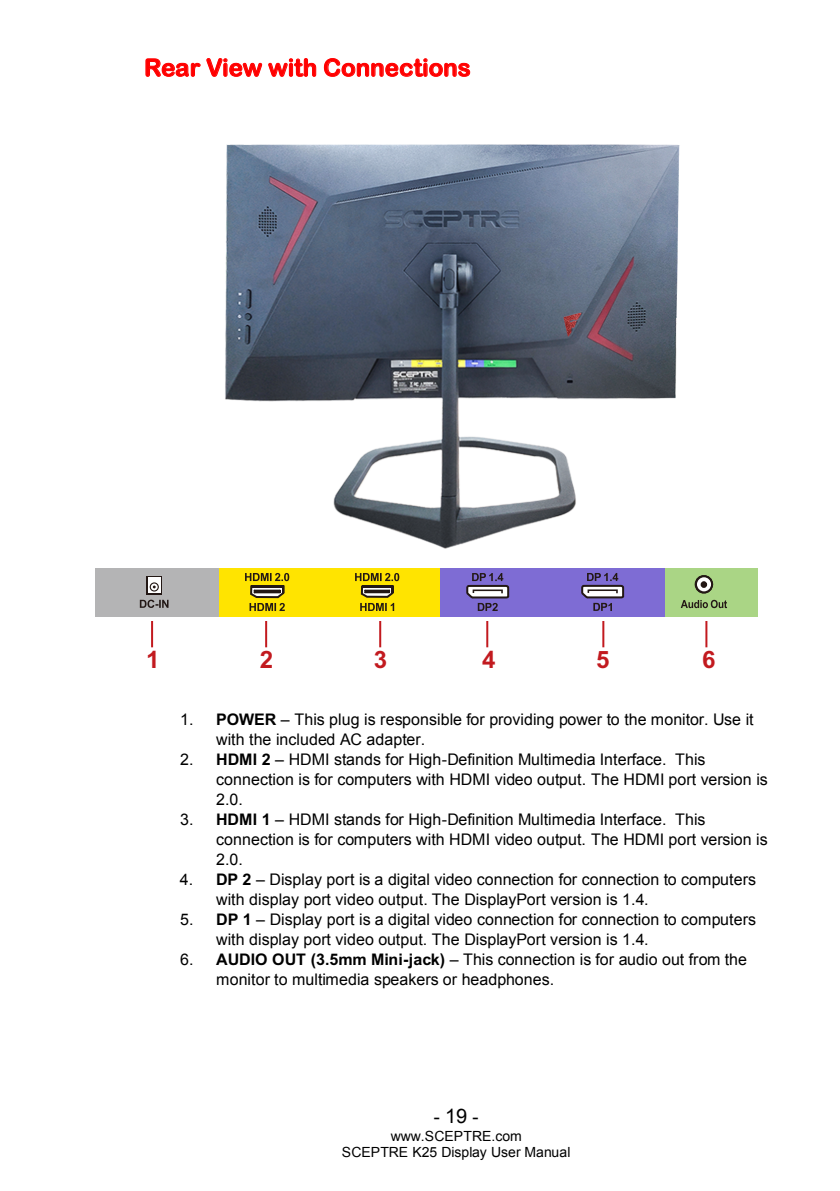
<style>
.page{position:relative;width:840px;height:1191px;background:#fff}
.page>*{position:absolute;margin:0;border:0;box-sizing:border-box;transform-origin:0 0}
.t1{font:24px "Arial Rounded MT Bold";color:#f00}
.t2{font:700 24px "Arial";color:#c21a1f}
.t3{font:20px "Times New Roman";color:#000}
.t4{font:16px/20px "Arial";color:#000}
.t5{font:14px/16px "Arial";color:#000;text-align:center}
.s1{font-weight:700}
.s2{font-family:"Arial"}
</style>
<div class="page">
<svg style="left:145px;top:58px;width:117px;height:19px"></svg>
<svg style="left:268px;top:58px;width:48px;height:19px"></svg>
<svg style="left:324px;top:58px;width:146px;height:19px"></svg>
<img style="left:225px;top:144px;width:455px;height:405px">
<div style="left:95px;top:568px;width:124px;height:49px;background:#b4b4b5"></div>
<div style="left:219px;top:568px;width:221px;height:49px;background:#ffe400"></div>
<div style="left:440px;top:568px;width:224px;height:49px;background:#7e6cd4"></div>
<div style="left:664px;top:568px;width:93px;height:49px;background:#aad585"></div>
<svg style="left:146px;top:576px;width:16px;height:19px"></svg>
<svg style="left:148px;top:578px;width:12px;height:15px"></svg>
<div style="left:150px;top:582px;width:9px;height:10px;border:1px solid #231815;border-radius:50%"></div>
<svg style="left:140px;top:600px;width:28px;height:8px"></svg>
<svg style="left:245px;top:573px;width:44px;height:38px"></svg>
<svg style="left:355px;top:573px;width:44px;height:38px"></svg>
<svg style="left:581px;top:573px;width:44px;height:38px"></svg>
<svg style="left:466px;top:573px;width:44px;height:38px"></svg>
<svg style="left:680px;top:575px;width:47px;height:33px"></svg>
<hr style="left:151px;top:621px;width:2px;height:26px;background:#c21a1f">
<hr style="left:265px;top:621px;width:2px;height:26px;background:#c21a1f">
<hr style="left:379px;top:621px;width:2px;height:26px;background:#c21a1f">
<hr style="left:486px;top:621px;width:2px;height:26px;background:#c21a1f">
<hr style="left:602px;top:621px;width:2px;height:26px;background:#c21a1f">
<hr style="left:705px;top:621px;width:2px;height:26px;background:#c21a1f">
<h1 class="t1" style="left:144px;top:53px;width:328px">Rear View with Connections</h1>
<h1 class="t2" style="left:146px;top:646px;width:15px">1</h1>
<h1 class="t2" style="left:260px;top:646px;width:15px">2</h1>
<h1 class="t2" style="left:374px;top:646px;width:15px">3</h1>
<h1 class="t2" style="left:482px;top:646px;width:15px">4</h1>
<h1 class="t2" style="left:596px;top:646px;width:15px">5</h1>
<h1 class="t2" style="left:702px;top:646px;width:15px">6</h1>
<p class="t4" style="left:180px;top:710px;width:575px">1. <span class="s1">POWER</span> – This plug is responsible for providing power to the monitor. Use it</p>
<p class="t4" style="left:216px;top:730px;width:211px">with the included AC adapter.</p>
<p class="t4" style="left:216px;top:750px;width:553px;text-indent:-36px">2. <span class="s1">HDMI 2</span> – HDMI stands for High-Definition Multimedia Interface. This connection is for computers with HDMI video output. The HDMI port version is<br>2.0.</p>
<p class="t4" style="left:216px;top:810px;width:553px;text-indent:-36px">3. <span class="s1">HDMI 1</span> – HDMI stands for High-Definition Multimedia Interface. This connection is for computers with HDMI video output. The HDMI port version is<br>2.0.</p>
<p class="t4" style="left:216px;top:870px;width:541px;text-indent:-36px">4. <span class="s1">DP 2</span> – Display port is a digital video connection for connection to computers with display port video output. The DisplayPort version is 1.4.</p>
<p class="t4" style="left:216px;top:910px;width:541px;text-indent:-36px">5. <span class="s1">DP 1</span> – Display port is a digital video connection for connection to computers with display port video output. The DisplayPort version is 1.4.</p>
<p class="t4" style="left:216px;top:950px;width:532px;text-indent:-36px">6. <span class="s1">AUDIO OUT (3.5mm Mini-jack)</span> – This connection is for audio out from the monitor to multimedia speakers or headphones.</p>
<p class="t3" style="left:433px;top:1103px;width:47px">-<span class="s2">19</span>-</p>
<p class="t5" style="left:342px;top:1128px;width:230px">www.SCEPTRE.com<br>SCEPTRE K25 Display User Manual</p>
</div>
